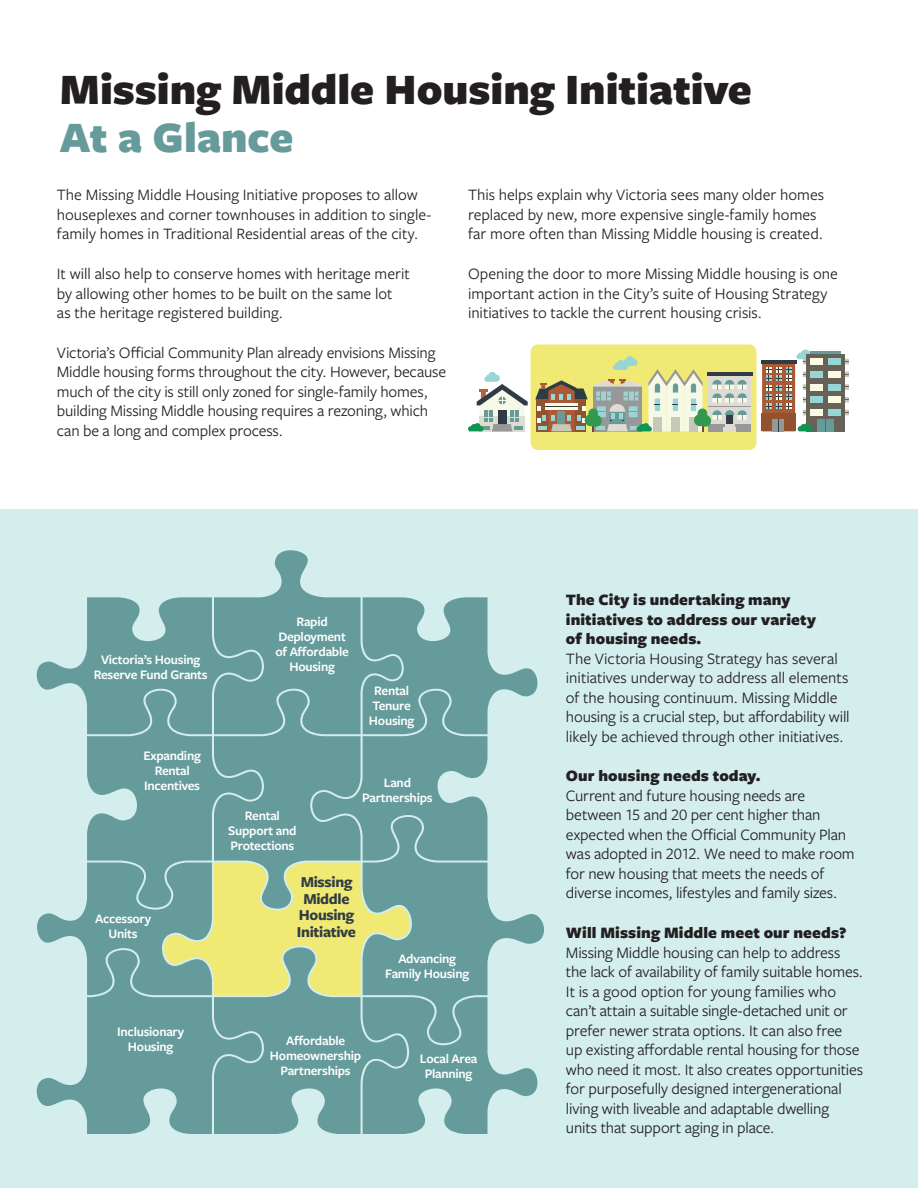
<style>
.page{position:relative;width:918px;height:1188px;background:#fff}
.page>*{position:absolute;margin:0;border:0;box-sizing:border-box;transform-origin:0 0}
.Main_header{font:900 45px/48px "Freight Sans Pro";color:#231f20}
.Body_copy{font:16.5px/19.5px "Freight Sans Pro";letter-spacing:-.005em;color:#231f20}
.PUZZLE_PIECES{font:700 15.75px/16.5px "Freight Sans Pro";letter-spacing:-.02em;color:#303c44;text-align:center}
.PUZZLE_PIECES-2{font:600 13.5px/15px "Freight Sans Pro";letter-spacing:-.02em;color:#fff;text-align:center}
.s1{color:#669b9b}
.s2{font-weight:900}
</style>
<div class="page">
<div style="left:0;top:510px;width:918px;height:678px;background:#d4eded"></div>
<div style="left:531px;top:344px;width:225px;height:106px;background:#f0e973;border-radius:7px"></div>
<div style="left:708px;top:376px;width:43px;height:55px;background:#dedbd5"></div>
<hr style="left:708px;top:406px;width:43px;height:1px;background:#989898">
<div style="left:708px;top:424px;width:43px;height:7px;background:#989898"></div>
<hr style="left:707px;top:372px;width:45px;height:4px;background:#303c44">
<hr style="left:761px;top:360px;width:36px;height:4px;background:#303c44">
<svg style="left:845px;top:410px;width:4px;height:5px"></svg>
<svg style="left:845px;top:397px;width:4px;height:6px"></svg>
<svg style="left:845px;top:384px;width:4px;height:6px"></svg>
<svg style="left:845px;top:372px;width:4px;height:5px"></svg>
<svg style="left:845px;top:359px;width:4px;height:5px"></svg>
<hr style="left:811px;top:351px;width:30px;height:4px;background:#669b9b">
<div style="left:807px;top:354px;width:38px;height:77px;background:#676158"></div>
<div style="left:811px;top:409px;width:12px;height:7px;background:#f9fbe7"></div>
<div style="left:829px;top:409px;width:12px;height:7px;background:#98d6d5"></div>
<div style="left:811px;top:396px;width:12px;height:7px;background:#98d6d5"></div>
<div style="left:829px;top:396px;width:12px;height:7px;background:#f9fbe7"></div>
<div style="left:811px;top:384px;width:12px;height:6px;background:#f9fbe7"></div>
<div style="left:829px;top:384px;width:12px;height:6px;background:#98d6d5"></div>
<div style="left:811px;top:371px;width:12px;height:7px;background:#98d6d5"></div>
<div style="left:829px;top:371px;width:12px;height:7px;background:#f9fbe7"></div>
<div style="left:811px;top:358px;width:12px;height:7px;background:#f9fbe7"></div>
<div style="left:829px;top:358px;width:12px;height:7px;background:#98d6d5"></div>
<div style="left:818px;top:419px;width:16px;height:12px;background:#669b9b"></div>
<svg style="left:825px;top:419px;width:1px;height:12px"></svg>
<svg style="left:762px;top:350px;width:52px;height:81px"></svg>
<svg style="left:468px;top:372px;width:60px;height:59px"></svg>
<svg style="left:535px;top:356px;width:212px;height:75px"></svg>
<svg style="left:36px;top:550px;width:508px;height:584px"></svg>
<p class="Main_header" style="left:60px;top:64px;width:694px">Missing Middle Housing Initiative<br><span class="s1">At a Glance</span></p>
<p class="Body_copy" style="left:57px;top:185px;width:362px">The Missing Middle Housing Initiative proposes to allow</p>
<p class="Body_copy" style="left:57px;top:224px;width:363px">family homes in Traditional Residential areas of the city.</p>
<p class="Body_copy" style="left:57px;top:204px;width:376px">houseplexes and corner townhouses in addition to single-</p>
<p class="Body_copy" style="left:57px;top:263px;width:355px">It will also help to conserve homes with heritage merit by allowing other homes to be built on the same lot as the heritage registered building.</p>
<p class="Body_copy" style="left:57px;top:342px;width:391px">Victorias’ Official Community Plan already envisions Missing Middle housing forms throughout the city. However, because much of the city is still only zoned for single-family homes, building Missing Middle housing requires a rezoning, which can be a long and complex process.</p>
<p class="Body_copy" style="left:468px;top:185px;width:358px">This helps explain why Victoria sees many older homes replaced by new, more expensive single-family homes far more often than Missing Middle housing is created.</p>
<p class="Body_copy" style="left:468px;top:263px;width:371px">Opening the door to more Missing Middle housing is one important action in the City s’ suite of Housing Strategy initiatives to tackle the current housing crisis.</p>
<p class="PUZZLE_PIECES-2" style="left:94px;top:651px;width:115px">Victoria s’ Housing<br>Reserve Fund Grants</p>
<p class="PUZZLE_PIECES-2" style="left:144px;top:747px;width:59px">Expanding<br>Rental<br>Incentives</p>
<p class="PUZZLE_PIECES-2" style="left:95px;top:910px;width:58px">Accessory<br>Units</p>
<p class="PUZZLE_PIECES-2" style="left:117px;top:1024px;width:68px">Inclusionary<br>Housing</p>
<p class="PUZZLE_PIECES-2" style="left:275px;top:613px;width:75px">Rapid<br>Deployment of Affordable<br>Housing</p>
<p class="PUZZLE_PIECES-2" style="left:369px;top:683px;width:47px">Rental<br>Tenure<br>Housing</p>
<p class="PUZZLE_PIECES-2" style="left:228px;top:808px;width:70px">Rental<br>Support and<br>Protections</p>
<p class="PUZZLE_PIECES-2" style="left:362px;top:774px;width:72px">Land<br>Partnerships</p>
<p class="PUZZLE_PIECES" style="left:297px;top:873px;width:61px">Missing<br>Middle<br>Housing<br>Initiative</p>
<p class="PUZZLE_PIECES-2" style="left:270px;top:1032px;width:93px">Affordable<br>Homeownership<br>Partnerships</p>
<p class="PUZZLE_PIECES-2" style="left:385px;top:950px;width:85px">Advancing<br>Family Housing</p>
<p class="PUZZLE_PIECES-2" style="left:420px;top:1051px;width:59px">Local Area<br>Planning</p>
<p class="Body_copy" style="left:566px;top:589px;width:285px"><span class="s2">The City is undertaking many initiatives to address our variety<br>of housing needs.<br></span>The Victoria Housing Strategy has several initiatives underway to address all elements of the housing continuum. Missing Middle housing ais crucial step, but affordability will likely be achieved through other initiatives.</p>
<p class="Body_copy" style="left:566px;top:766px;width:290px"><span class="s2">Our housing needs today.<br></span>Current and future housing needs are between 15 and 20 per cent higher than expected when the Official Community Plan was adopted in 2012. We need to make room for new housing that meets the needs of diverse incomes, lifestyles and family sizes.</p>
<p class="Body_copy" style="left:566px;top:922px;width:299px"><span class="s2">Will Missing Middle meet our needs?<br></span>Missing Middle housing can help to address the lack of availability of family suitable homes.<br>aisIt good option for young families who<br>can t’ attain a suitable single-detached unit or prefer newer strata options It. can also free<br>up existing affordable rental housing for those who need it most It. also creates opportunities for purposefully designed intergenerational living with liveable and adaptable dwelling units that support aging in place.</p>
</div>
